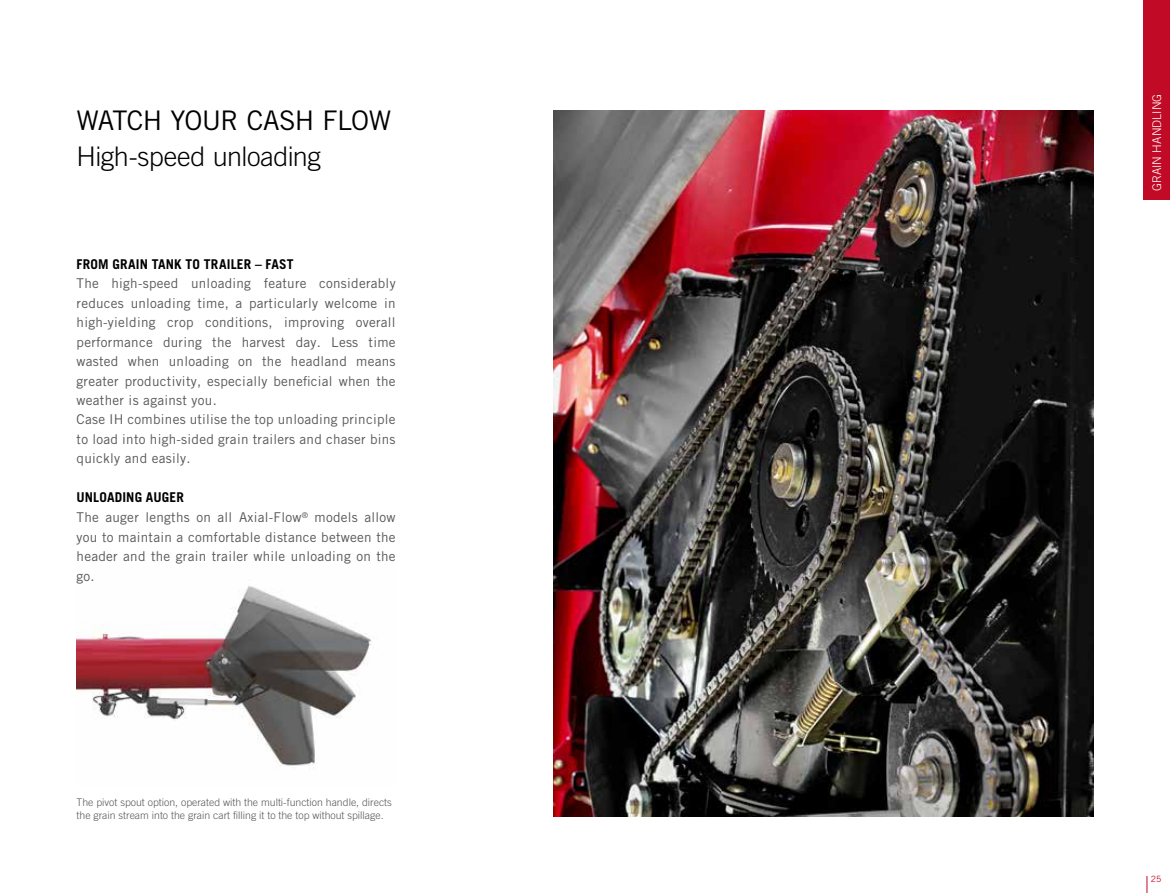
<style>
.page{position:relative;width:1170px;height:893px;background:#fff}
.page>*{position:absolute;margin:0;border:0;box-sizing:border-box;transform-origin:0 0}
.t1{font:300 27px "Trade Gothic LT Pro";letter-spacing:-.02em;color:#000}
.t2{font:27px "Trade Gothic LT Pro";letter-spacing:-.025em;color:#000}
.t3{font:13.5px/19.5px "Trade Gothic LT Pro";letter-spacing:.02em;color:#575756}
.t4{font:700 13.5px "Trade Gothic LT Std";letter-spacing:.01em;color:#000}
.t5{font:300 12px "Trade Gothic LT Pro";letter-spacing:.005em;color:#fff}
.t6{font:300 10.5px/13.5px "Trade Gothic LT Pro";color:#575756}
.t7{font:8.7px "Trade Gothic LT Pro";color:#c10a25}
</style>
<div class="page">
<img style="left:77px;top:586px;width:295px;height:180px">
<div style="left:1143px;top:0;width:26px;height:200px;background:#c10a25"></div>
<img style="left:553px;top:111px;width:540px;height:705px">
<svg style="left:1146px;top:876px;width:1px;height:17px"></svg>
<h1 class="t2" style="left:77px;top:104px;width:316px">WATCH YOUR CASH FLOW</h1>
<h1 class="t1" style="left:77px;top:140px;width:246px">High-speed unloading</h1>
<p class="t4" style="left:77px;top:255px;width:218px">FROM GRAIN TANK TO TRAILER – FAST</p>
<p class="t3" style="left:77px;top:273px;width:320px">The high-speed unloading feature considerably reduces unloading time, a particularly welcome in high-yielding crop conditions, improving overall performance during the harvest day. Less time wasted when unloading on the headland means greater productivity, especially beneficial when the weather is against you.<br>Case IH combines utilise the top unloading principle to load into high-sided grain trailers and chaser bins quickly and easily.</p>
<p class="t4" style="left:77px;top:489px;width:109px">UNLOADING AUGER</p>
<p class="t3" style="left:77px;top:507px;width:320px;text-align:justify">The auger lengths on all Axial-Flow<sup>®</sup> models allow you to maintain a comfortable distance between the header and the grain trailer while unloading on the go.</p>
<p class="t6" style="left:77px;top:795px;width:317px">The pivot spout option, operated with the multi-function handle, directs the grain stream into the grain cart filling it to the top without spillage.</p>
<p class="t5" style="left:1149px;top:191px;width:99px;rotate:-90deg">GRAIN HANDLING</p>
<p class="t7" style="left:1150px;top:874px;width:12px">25</p>
</div>
